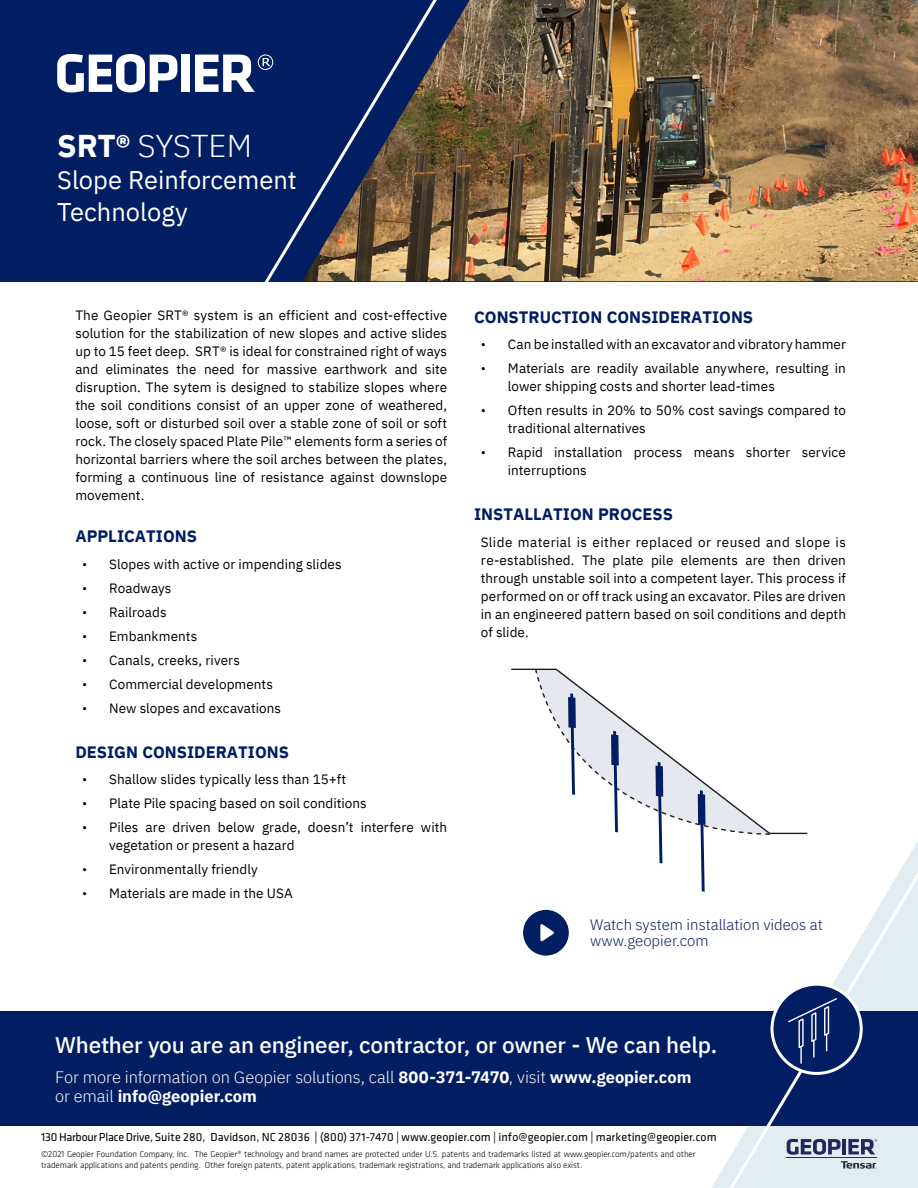
<style>
.page{position:relative;width:918px;height:1188px;background:#fff}
.page>*{position:absolute;margin:0;border:0;box-sizing:border-box;transform-origin:0 0}
.t1{font:300 31.5px "IBM Plex Sans";letter-spacing:-.005em;color:#fff}
.t2{font:25.5px/31.5px "IBM Plex Sans";color:#fff}
.t3{font:500 22.5px "IBM Plex Sans";letter-spacing:-.005em;color:#fff}
.t4{font:300 16.5px/19px "IBM Plex Sans";letter-spacing:-.005em;color:#fff}
.t5{font:700 16.5px "IBM Plex Sans";color:#001e61}
.t6{font:300 15px/16.5px "IBM Plex Sans";color:#001e61}
.t7{font:13.5px/18px "IBM Plex Sans";letter-spacing:.005em;color:#000}
.t8{font:12px "Klavika";color:#000}
.t9{font:300 9px/11.2px "Klavika";letter-spacing:-.005em;color:#000}
.s1{font-weight:700}
.s2{font-family:"Klavika";font-weight:300}
</style>
<div class="page">
<div style="left:0;top:0;width:918px;height:281px;background:#001e61"></div>
<img style="left:470px;top:0;width:448px;height:281px">
<svg style="left:247px;top:0;width:223px;height:282px"></svg>
<svg style="left:534px;top:668px;width:237px;height:196px"></svg>
<div style="left:737px;top:736px;width:31px;height:17px;background:#fff"></div>
<svg style="left:57px;top:54px;width:120px;height:38px"></svg>
<div style="left:181px;top:55px;width:9px;height:37px;background:#fff"></div>
<svg style="left:195px;top:54px;width:78px;height:38px"></svg>
<svg style="left:523px;top:910px;width:46px;height:46px"></svg>
<svg style="left:711px;top:841px;width:207px;height:15px"></svg>
<div style="left:0;top:1011px;width:918px;height:114px;background:#001e61"></div>
<svg style="left:678px;top:856px;width:240px;height:332px"></svg>
<div style="left:772px;top:984px;width:89px;height:89px;background:#001e61;border-radius:50%"></div>
<div style="left:771px;top:983px;width:92px;height:92px;border:3px solid #fff;border-radius:50%"></div>
<hr style="left:787px;top:1158px;width:90px;height:1px;background:#24333b">
<svg style="left:841px;top:1161px;width:36px;height:8px"></svg>
<svg style="left:787px;top:1139px;width:54px;height:16px"></svg>
<hr style="left:842px;top:1139px;width:4px;height:15px;background:#21285d">
<svg style="left:848px;top:1139px;width:29px;height:15px"></svg>
<svg style="left:787px;top:997px;width:50px;height:66px"></svg>
<h1 class="t1" style="left:57px;top:122px;width:196px"><span class="s1">SRT®</span> SYSTEM</h1>
<h2 class="t2" style="left:57px;top:163px;width:241px">Slope Reinforcement<br>Technology</h2>
<p class="t7" style="left:75px;top:305px;width:373px;text-align:justify">The Geopier SRT® system is an efficient and cost-effective solution for the stabilization of new slopes and active slides up to 15 feet deep. SRT® is ideal for constrained right of ways and eliminates the need for massive earthwork and site disruption. The sytem is designed to stabilize slopes where the soil conditions consist of an upper zone of weathered, loose, soft or disturbed soil over a stable zone of soil or soft rock. The closely spaced Plate Pile™ elements form a series of horizontal barriers where the soil arches between the plates, forming a continuous line of resistance against downslope movement.</p>
<p class="t5" style="left:75px;top:523px;width:123px">APPLICATIONS</p>
<p class="t7" style="left:82px;top:554px;width:261px"><span class="s2">•</span> Slopes with active or impending slides</p>
<p class="t7" style="left:82px;top:578px;width:91px"><span class="s2">•</span> Roadways</p>
<p class="t7" style="left:82px;top:602px;width:86px"><span class="s2">•</span> Railroads</p>
<p class="t7" style="left:82px;top:626px;width:117px"><span class="s2">•</span> Embankments</p>
<p class="t7" style="left:82px;top:650px;width:159px"><span class="s2">•</span> Canals, creeks, rivers</p>
<p class="t7" style="left:82px;top:674px;width:193px"><span class="s2">•</span> Commercial developments</p>
<p class="t7" style="left:82px;top:698px;width:200px"><span class="s2">•</span> New slopes and excavations</p>
<p class="t5" style="left:75px;top:739px;width:215px">DESIGN CONSIDERATIONS</p>
<p class="t7" style="left:82px;top:769px;width:266px"><span class="s2">•</span> Shallow slides typically less than 15+ft</p>
<p class="t7" style="left:82px;top:793px;width:286px"><span class="s2">•</span> Plate Pile spacing based on soil conditions</p>
<p class="t7" style="left:109px;top:817px;width:340px;text-indent:-27px"><span class="s2">•</span> Piles are driven below grade, doesn’t interfere with vegetation or present a hazard</p>
<p class="t7" style="left:82px;top:859px;width:177px"><span class="s2">•</span> Environmentally friendly</p>
<p class="t7" style="left:82px;top:883px;width:212px"><span class="s2">•</span> Materials are made in the USA</p>
<p class="t5" style="left:474px;top:304px;width:281px">CONSTRUCTION CONSIDERATIONS</p>
<p class="t7" style="left:481px;top:334px;width:367px"><span class="s2">•</span> Can be installed with an excavator and vibratory hammer</p>
<p class="t7" style="left:508px;top:358px;width:340px;text-indent:-27px"><span class="s2">•</span> Materials are readily available anywhere, resulting in lower shipping costs and shorter lead-times</p>
<p class="t7" style="left:508px;top:400px;width:340px;text-indent:-27px"><span class="s2">•</span> Often results in 20% to 50% cost savings compared to traditional alternatives</p>
<p class="t7" style="left:508px;top:442px;width:340px;text-indent:-27px"><span class="s2">•</span> Rapid installation process means shorter service interruptions</p>
<p class="t5" style="left:474px;top:501px;width:200px">INSTALLATION PROCESS</p>
<p class="t7" style="left:481px;top:532px;width:367px;text-align:justify">Slide material is either replaced or reused and slope is re-established. The plate pile elements are then driven through unstable soil into a competent layer. This process if performed on or off track using an excavator. Piles are driven in an engineered pattern based on soil conditions and depth of slide.</p>
<p class="t6" style="left:590px;top:915px;width:234px">Watch system installation videos at www.geopier.com</p>
<h3 class="t3" style="left:55px;top:1027px;width:664px">Whether you are an engineer, contractor, or owner - We can help.</h3>
<p class="t4" style="left:55px;top:1066px;width:638px">For more information on Geopier solutions, call <span class="s1">800-371-7470</span>, visit <span class="s1">www.geopier.com </span>or email <span class="s1">info@geopier.com</span></p>
<p class="t8" style="left:41px;top:1129px;width:677px">130 Harbour Place Drive, Suite 280, Davidson, NC 28036 | (800) 371-7470 | www.geopier.com | info@geopier.com | marketing@geopier.com</p>
<p class="t9" style="left:41px;top:1148px;width:656px">©2021 Geopier Foundation Company, Inc. The Geopier® technology and brand names are protected under U.S. patents and trademarks listed at www.geopier.com/patents and other trademark applications and patents pending. Other foreign patents, patent applications, trademark registrations, and trademark applications also exist.</p>
</div>
